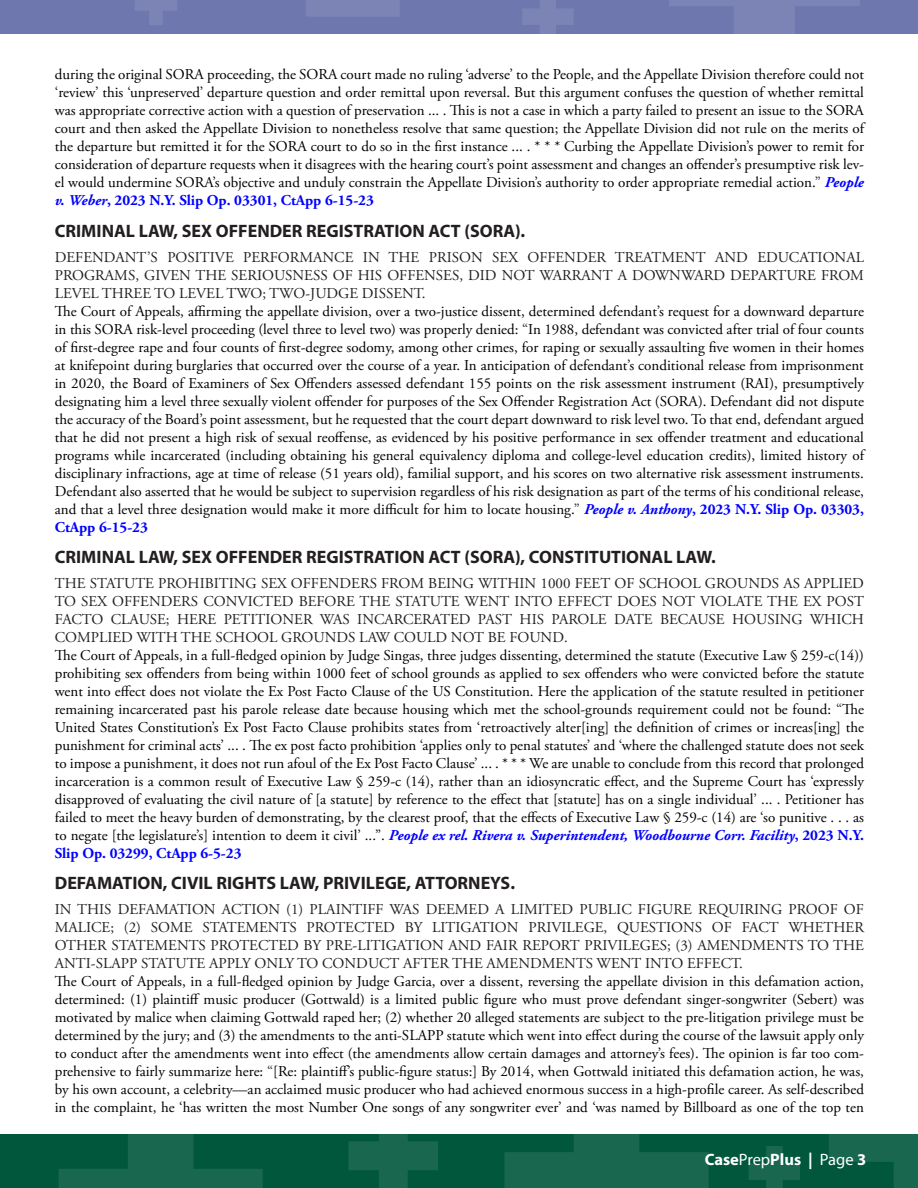
<style>
.page{position:relative;width:918px;height:1188px;background:#fff}
.page>*{position:absolute;margin:0;border:0;box-sizing:border-box;transform-origin:0 0}
.area_of_law{font:700 18px "Myriad Pro";color:#231f20}
.t1{font:700 16.5px "Myriad Pro";color:#fff}
.Body_Copy{font:15px/18px "Adobe Garamond Pro";color:#000;text-align:justify}
.Body_Copy-2{font:15px/18px "Adobe Garamond Pro";color:#231f20;text-align:justify}
.s1{color:#231f20}
.s2{font-weight:700;font-style:italic;color:#00f}
.s3{font-weight:700;color:#00f}
.s4{font-weight:400}
</style>
<div class="page">
<div style="left:0;top:0;width:918px;height:33px;background:#6e77ae"></div>
<div style="left:0;top:1134px;width:918px;height:54px;background:#00573c"></div>
<svg style="left:504px;top:1134px;width:205px;height:54px"></svg>
<svg style="left:59px;top:1134px;width:204px;height:54px"></svg>
<svg style="left:0;top:33px;width:23px;height:1px"></svg>
<svg style="left:306px;top:0;width:93px;height:16px"></svg>
<svg style="left:348px;top:1134px;width:90px;height:54px"></svg>
<svg style="left:749px;top:1146px;width:51px;height:42px"></svg>
<svg style="left:522px;top:0;width:52px;height:34px"></svg>
<svg style="left:135px;top:0;width:42px;height:25px"></svg>
<svg style="left:829px;top:1134px;width:89px;height:54px"></svg>
<svg style="left:669px;top:0;width:191px;height:34px"></svg>
<p class="Body_Copy" style="left:55px;top:66px;width:811px">during the original SORA proceeding, the SORA court made no ruling ‘adverse’ to the People, and the Appellate Division therefore could not ‘review’ this ‘unpreserved’ departure question and order remittal upon reversal. But this argument confuses the question of whether remittal was appropriate corrective action with a question of preservation ... . This is not a case in which a party failed to present an issue to the SORA court and then asked the Appellate Division to nonetheless resolve that same question; the Appellate Division did not rule on the merits of the departure but remitted it for the SORA court to do so in the first instance ... . * * * Curbing the Appellate Division’s power to remit for consideration of departure requests when it disagrees with the hearing court’s point assessment and changes an offender’s presumptive risk lev&shy;el would undermine SORA’s objective and unduly constrain the Appellate Division’s authority to order appropriate remedial action.<span class="s1">”</span> <span class="s2">People v. Weber</span><span class="s3">, 2023 N.Y. Slip Op. 03301, CtApp 6-15-23</span></p>
<p class="area_of_law" style="left:55px;top:219px;width:472px">CRIMINAL LAW, SEX OFFENDER REGISTRATION ACT (SORA).</p>
<p class="Body_Copy-2" style="left:55px;top:249px;width:811px">DEFENDANT’S POSITIVE PERFORMANCE IN THE PRISON SEX OFFENDER TREATMENT AND EDUCATIONAL PROGRAMS, GIVEN THE SERIOUSNESS OF HIS OFFENSES, DID NOT WARRANT A DOWNWARD DEPARTURE FROM LEVEL THREE TO LEVEL TWO; TWO-JUDGE DISSENT.</p>
<p class="Body_Copy" style="left:55px;top:303px;width:811px">The Court of Appeals, affirming the appellate division, over a two-justice dissent, determined defendant’s request for a downward departure in this SORA risk-level proceeding (level three to level two) was properly denied: <span class="s1">“</span>In 1988, defendant was convicted after trial of four counts of first-degree rape and four counts of first-degree sodomy, among other crimes, for raping or sexually assaulting five women in their homes at knifepoint during burglaries that occurred over the course of a year. In anticipation of defendant’s conditional release from imprisonment in 2020, the Board of Examiners of Sex Offenders assessed defendant 155 points on the risk assessment instrument (RAI), presumptively designating him a level three sexually violent offender for purposes of the Sex Offender Registration Act (SORA). Defendant did not dispute the accuracy of the Board’s point assessment, but he requested that the court depart downward to risk level two. To that end, defendant argued that he did not present a high risk of sexual reoffense, as evidenced by his positive performance in sex offender treatment and educational programs while incarcerated (including obtaining his general equivalency diploma and college-level education credits), limited history of disciplinary infractions, age at time of release (51 years old), familial support, and his scores on two alternative risk assessment instruments.<br>Defendant also asserted that he would be subject to supervision regardless of his risk designation as part of the terms of his conditional release, and that a level three designation would make it more difficult for him to locate housing.<span class="s1">”</span> <span class="s2">People v. Anthony</span><span class="s3">, 2023 N.Y. Slip Op. 03303, CtApp 6-15-23</span></p>
<p class="area_of_law" style="left:55px;top:545px;width:662px">CRIMINAL LAW, SEX OFFENDER REGISTRATION ACT (SORA), CONSTITUTIONAL LAW.</p>
<p class="Body_Copy-2" style="left:55px;top:575px;width:811px">THE STATUTE PROHIBITING SEX OFFENDERS FROM BEING WITHIN 1000 FEET OF SCHOOL GROUNDS AS APPLIED TO SEX OFFENDERS CONVICTED BEFORE THE STATUTE WENT INTO EFFECT DOES NOT VIOLATE THE EX POST FACTO CLAUSE; HERE PETITIONER WAS INCARCERATED PAST HIS PAROLE DATE BECAUSE HOUSING WHICH COMPLIED WITH THE SCHOOL GROUNDS LAW COULD NOT BE FOUND.</p>
<p class="Body_Copy" style="left:55px;top:647px;width:811px">The Court of Appeals, in a full-fledged opinion by Judge Singas, three judges dissenting, determined the statute (Executive Law § 259-c(14)) prohibiting sex offenders from being within 1000 feet of school grounds as applied to sex offenders who were convicted before the statute went into effect does not violate the Ex Post Facto Clause of the US Constitution. Here the application of the statute resulted in petitioner remaining incarcerated past his parole release date because housing which met the school-grounds requirement could not be found: <span class="s1">“</span>The United States Constitution’s Ex Post Facto Clause prohibits states from ‘retroactively alter[ing] the definition of crimes or increas[ing] the punishment for criminal acts’ ... . The ex post facto prohibition ‘applies only to penal statutes’ and ‘where the challenged statute does not seek to impose a punishment, it does not run afoul of the Ex Post Facto Clause’ ... . * * * We are unable to conclude from this record that prolonged incarceration is a common result of Executive Law § 259-c (14), rather than an idiosyncratic effect, and the Supreme Court has ‘expressly disapproved of evaluating the civil nature of [a statute] by reference to the effect that [statute] has on a single individual’ ... . Petitioner has failed to meet the heavy burden of demonstrating, by the clearest proof, that the effects of Executive Law § 259-c (14) are ‘so punitive . . . as to negate [the legislature’s] intention to deem it civil’ ...”. <span class="s2">People ex rel. Rivera v. Superintendent, Woodbourne Corr. Facility</span><span class="s3">, 2023 N.Y.<br>Slip Op. 03299, CtApp 6-5-23</span></p>
<p class="area_of_law" style="left:55px;top:872px;width:462px">DEFAMATION, CIVIL RIGHTS LAW, PRIVILEGE, ATTORNEYS.</p>
<p class="Body_Copy-2" style="left:55px;top:901px;width:811px">IN THIS DEFAMATION ACTION (1) PLAINTIFF WAS DEEMED A LIMITED PUBLIC FIGURE REQUIRING PROOF OF MALICE; (2) SOME STATEMENTS PROTECTED BY LITIGATION PRIVILEGE, QUESTIONS OF FACT WHETHER OTHER STATEMENTS PROTECTED BY PRE-LITIGATION AND FAIR REPORT PRIVILEGES; (3) AMENDMENTS TO THE ANTI-SLAPP STATUTE APPLY ONLY TO CONDUCT AFTER THE AMENDMENTS WENT INTO EFFECT.</p>
<p class="Body_Copy" style="left:55px;top:973px;width:811px">The Court of Appeals, in a full-fledged opinion by Judge Garcia, over a dissent, reversing the appellate division in this defamation action, determined: (1) plaintiff music producer (Gottwald) is a limited public figure who must prove defendant singer-songwriter (Sebert) was motivated by malice when claiming Gottwald raped her; (2) whether 20 alleged statements are subject to the pre-litigation privilege must be determined by the jury; and (3) the amendments to the anti-SLAPP statute which went into effect during the course of the lawsuit apply only to conduct after the amendments went into effect (the amendments allow certain damages and attorney’s fees). The opinion is far too com&shy;prehensive to fairly summarize here: <span class="s1">“</span>[Re: plaintiff’s public-figure status:] By 2014, when Gottwald initiated this defamation action, he was, by his own account, a celebrity—an acclaimed music producer who had achieved enormous success in a high-profile career. As self-described in the complaint, he ‘has written the most Number One songs of any songwriter ever’ and ‘was named by Billboard as one of the top ten</p>
<p class="t1" style="left:705px;top:1148px;width:163px">Case<span class="s4">Prep</span>Plus | <span class="s4">Page</span> 3</p>
</div>
